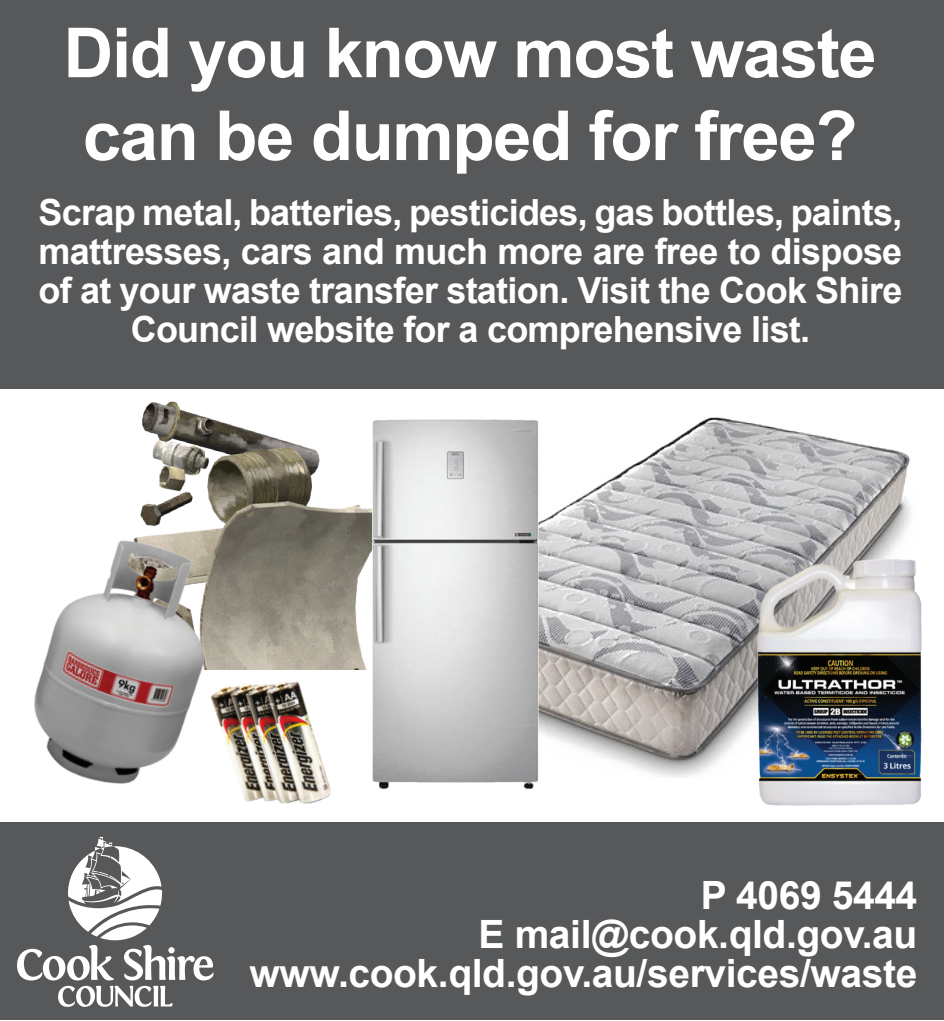
<style>
.page{position:relative;width:944px;height:1021px;background:#fff}
.page>*{position:absolute;margin:0;border:0;box-sizing:border-box;transform-origin:0 0}
.t1{font:700 69px/82.8px "Arial";letter-spacing:-.02em;color:#fff}
.t2{font:700 39px/39px "Arial";letter-spacing:-.01em;color:#fff;text-align:right}
.t3{font:700 36px/39px "Arial";letter-spacing:-.02em;color:#fff;text-align:center}
</style>
<div class="page">
<div style="left:0;top:0;width:944px;height:388px;background:#57585a"></div>
<div style="left:0;top:822px;width:944px;height:198px;background:#57585a"></div>
<svg style="left:17px;top:836px;width:197px;height:170px"></svg>
<img style="left:142px;top:401px;width:216px;height:242px">
<img style="left:555px;top:417px;width:356px;height:360px">
<img style="left:716px;top:532px;width:206px;height:274px">
<img style="left:34px;top:508px;width:228px;height:276px">
<img style="left:184px;top:643px;width:174px;height:199px">
<img style="left:358px;top:419px;width:197px;height:370px">
<h1 class="t1" style="left:64px;top:12px;width:815px">Did you know most waste can be dumped for free?</h1>
<p class="t3" style="left:39px;top:193px;width:865px">Scrap metal, batteries, pesticides, gas bottles, paints, mattresses, cars and much more are free to dispose of at your waste transfer station. Visit the Cook Shire Council website for a comprehensive list.</p>
<p class="t2" style="left:250px;top:876px;width:669px">P 4069 5444<br>E mail@cook.qld.gov.au www.cook.qld.gov.au/services/waste</p>
</div>
